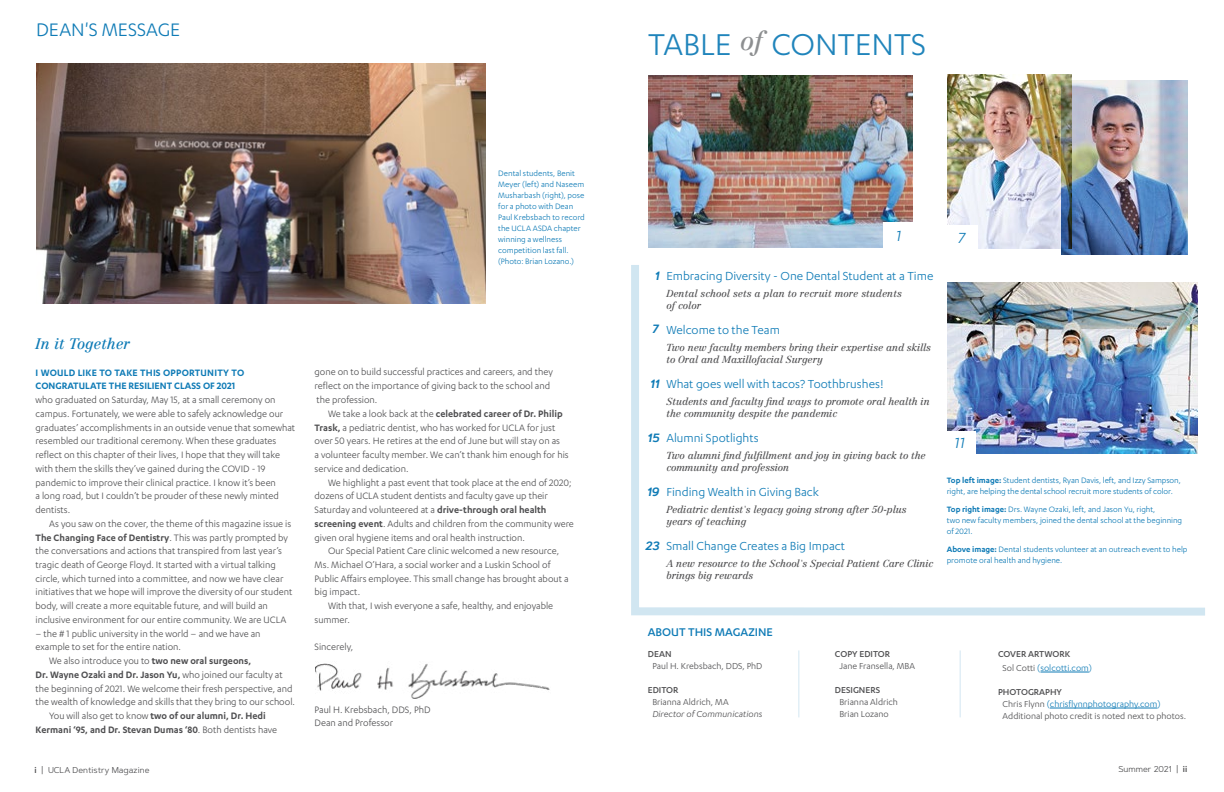
<style>
.page{position:relative;width:1224px;height:792px;background:#fff}
.page>*{position:absolute;margin:0;border:0;box-sizing:border-box;transform-origin:0 0}
.t1{font:35px "Karbon";color:#0f7bb6}
.t2{font:21px "Karbon";color:#0f7bb6}
.t3{font:italic 17px "Karbon";color:#0f7bb6}
.t4{font:italic 15px "Centennial LT Pro";color:#0f7bb6}
.t5{font:13.5px "Karbon";color:#0f7bb6}
.t6{font:500 13px "Karbon";color:#0f7bb6}
.t7{font:italic 600 12px "Artegra Sans";letter-spacing:.005em;color:#0f7bb6}
.t8{font:10.8px/13.7px "Karbon";color:#4f4f51}
.t9{font:600 10.8px "Karbon";color:#4f4f51}
.t10{font:600 10.8px/13.7px "Karbon";color:#0f7bb6}
.t11{font:italic 10px/12px "Centennial LT Pro";letter-spacing:-.01em;color:#4f4f51}
.t12{font:10px/12px "Karbon";color:#4f4f51}
.t13{font:10px/13.8px "Karbon";color:#0f7bb6}
.t14{font:500 10px "Karbon";color:#4f4f51}
.t15{font:italic 10px "Karbon";color:#4f4f51}
.t16{font:9px/11px "Karbon";color:#0f7bb6}
.t17{font:8.5px "Artegra Sans";color:#4f4f51}
.s1{font-weight:600}
.s2{font-weight:400}
.s3{font-family:"Centennial LT Pro";font-style:italic;font-size:26px;color:#848688}
.s4{font-weight:500;color:#4f4f51}
.s5{color:#4f4f51}
.s6{font-weight:500}
.s7{color:#0f7bb6}
</style>
<div class="page">
<img style="left:315px;top:663px;width:235px;height:36px">
<img style="left:36px;top:63px;width:450px;height:241px">
<img style="left:947px;top:74px;width:124px;height:174px">
<img style="left:1062px;top:81px;width:126px;height:174px">
<img style="left:648px;top:76px;width:264px;height:171px">
<svg style="left:631px;top:265px;width:574px;height:351px"></svg>
<div style="left:946px;top:431px;width:29px;height:24px;background:#fff"></div>
<div style="left:947px;top:225px;width:30px;height:26px;background:#fff"></div>
<div style="left:884px;top:223px;width:37px;height:25px;background:#fff"></div>
<hr style="left:1040px;top:672px;width:49px;height:1px;background:#0f7bb6">
<hr style="left:1050px;top:708px;width:107px;height:1px;background:#0f7bb6">
<hr style="left:798px;top:650px;width:1px;height:67px;background:#0f7bb6">
<hr style="left:960px;top:650px;width:1px;height:67px;background:#0f7bb6">
<h2 class="t2" style="left:36px;top:18px;width:146px">DEAN'S MESSAGE</h2>
<p class="t16" style="left:498px;top:167px;width:88px">Dental students, Benit<br>Meyer (left) and Naseem<br>Musharbash (right), pose for a photo with Dean<br>Paul Krebsbach to record the UCLA ASDA chapter winning a wellness competition last fall. (Photo: Brian Lozano.)</p>
<h3 class="t4" style="left:36px;top:334px;width:96px">In it Together</h3>
<p class="t10" style="left:36px;top:365px;width:210px">I WOULD LIKE TO TAKE THIS OPPORTUNITY TO<br>CONGRATULATE THE RESILIENT CLASS OF 2021</p>
<p class="t8" style="left:36px;top:393px;width:261px">who graduated on Saturday, May 15, at a small ceremony on campus. Fortunately, we were able to safely acknowledge our graduates’ accomplishments in an outside venue that somewhat resembled our traditional ceremony. When these graduates reflect on this chapter of their lives, I hope that they will take with them the skills they’ve gained during the COVID - 19 pandemic to improve their clinical practice. I know it’s been<br>a long road, but I couldn’t be prouder of these newly minted dentists.</p>
<p class="t8" style="left:36px;top:516px;width:258px;text-indent:13px">As you saw on the cover, the theme of this magazine issue is <span class="s1">The Changing Face of Dentistry</span>. This was partly prompted by the conversations and actions that transpired from last year’s tragic death of George Floyd. It started with a virtual talking circle, which turned into a committee, and now we have clear initiatives that we hope will improve the diversity of our student body, will create a more equitable future, and will build an inclusive environment for our entire community. We are UCLA</p>
<p class="t8" style="left:36px;top:626px;width:227px">– the # 1 public university in the world – and we have an example to set for the entire nation.</p>
<p class="t8" style="left:49px;top:654px;width:204px">We also introduce you to <span class="s1">two new oral surgeons,</span></p>
<p class="t9" style="left:36px;top:669px;width:249px">Dr. Wayne Ozaki and Dr. Jason Yu, <span class="s2">who joined our faculty at</span></p>
<p class="t8" style="left:36px;top:681px;width:258px">the beginning of 2021. We welcome their fresh perspective, and</p>
<p class="t8" style="left:36px;top:695px;width:261px">the wealth of knowledge and skills that they bring to our school.</p>
<p class="t9" style="left:49px;top:710px;width:218px"><span class="s2">You will also get to know</span> two of our alumni, Dr. Hedi</p>
<p class="t9" style="left:36px;top:724px;width:243px">Kermani ‘95, and Dr. Stevan Dumas ‘80<span class="s2">. Both dentists have</span></p>
<p class="t8" style="left:315px;top:365px;width:240px">gone on to build successful practices and careers, and they reflect on the importance of giving back to the school and the profession.</p>
<p class="t8" style="left:315px;top:406px;width:256px;text-indent:13px">We take a look back at the <span class="s1">celebrated career of Dr. Philip Trask,</span> a pediatric dentist, who has worked for UCLA for just over 50 years. He retires at the end of June but will stay on as<br>a volunteer faculty member. We can’t thank him enough for his service and dedication.</p>
<p class="t8" style="left:315px;top:475px;width:261px;text-indent:13px">We highlight a past event that took place at the end of 2020; dozens of UCLA student dentists and faculty gave up their Saturday and volunteered at a <span class="s1">drive-through oral health screening event</span>. Adults and children from the community were given oral hygiene items and oral health instruction.</p>
<p class="t8" style="left:315px;top:544px;width:255px;text-indent:13px">Our Special Patient Care clinic welcomed a new resource, Ms. Michael O’Hara, a social worker and a Luskin School of Public Affairs employee. This small change has brought about a big impact.</p>
<p class="t8" style="left:315px;top:599px;width:240px;text-indent:13px">With that, I wish everyone a safe, healthy, and enjoyable summer.</p>
<p class="t8" style="left:315px;top:640px;width:40px">Sincerely,</p>
<p class="t8" style="left:315px;top:702px;width:117px">Paul H. Krebsbach, DDS, PhD<br>Dean and Professor</p>
<h1 class="t1" style="left:648px;top:25px;width:280px">TABLE <span class="s3">of</span> CONTENTS</h1>
<h3 class="t3" style="left:896px;top:226px;width:7px">1</h3>
<h3 class="t3" style="left:958px;top:228px;width:8px">7</h3>
<p class="t5" style="left:666px;top:268px;width:268px">Embracing Diversity - One Dental Student at a Time</p>
<p class="t11" style="left:666px;top:287px;width:237px">Dental school sets a plan to recruit more students of color</p>
<p class="t5" style="left:666px;top:322px;width:115px">Welcome to the Team</p>
<p class="t11" style="left:666px;top:341px;width:266px">Two new faculty members bring their expertise and skills to Oral and Maxillofacial Surgery</p>
<p class="t5" style="left:666px;top:376px;width:219px">What goes well with tacos? Toothbrushes!</p>
<p class="t11" style="left:666px;top:395px;width:265px">Students and faculty find ways to promote oral health in the community despite the pandemic</p>
<p class="t5" style="left:666px;top:430px;width:94px">Alumni Spotlights</p>
<p class="t11" style="left:666px;top:449px;width:261px">Two alumni find fulfillment and joy in giving back to the community and profession</p>
<p class="t5" style="left:666px;top:484px;width:154px">Finding Wealth in Giving Back</p>
<p class="t11" style="left:666px;top:503px;width:242px">Pediatric dentist's legacy going strong after 50-plus years of teaching</p>
<p class="t5" style="left:666px;top:538px;width:180px">Small Change Creates a Big Impact</p>
<p class="t11" style="left:666px;top:557px;width:269px">A new resource to the School's Special Patient Care Clinic brings big rewards</p>
<p class="t7" style="left:655px;top:267px;width:6px">1</p>
<p class="t7" style="left:651px;top:321px;width:8px">7</p>
<p class="t7" style="left:650px;top:375px;width:11px">11</p>
<p class="t7" style="left:647px;top:429px;width:14px">15</p>
<p class="t7" style="left:647px;top:483px;width:14px">19</p>
<p class="t7" style="left:645px;top:537px;width:16px">23</p>
<h3 class="t3" style="left:955px;top:433px;width:12px">11</h3>
<p class="t16" style="left:947px;top:474px;width:236px"><span class="s1">Top left image:</span> Student dentists, Ryan Davis, left, and Izzy Sampson, right, are helping the dental school recruit more students of color.</p>
<p class="t16" style="left:947px;top:503px;width:237px"><span class="s1">Top right image:</span> Drs. Wayne Ozaki, left, and Jason Yu, right,<br>two new faculty members, joined the dental school at the beginning of 2021.</p>
<p class="t16" style="left:947px;top:543px;width:242px"><span class="s1">Above image:</span> Dental students volunteer at an outreach event to help promote oral health and hygiene.</p>
<p class="t6" style="left:648px;top:625px;width:127px">ABOUT THIS MAGAZINE</p>
<p class="t14" style="left:648px;top:649px;width:25px">DEAN</p>
<p class="t12" style="left:652px;top:660px;width:112px">Paul H. Krebsbach, DDS, PhD</p>
<p class="t14" style="left:648px;top:685px;width:32px">EDITOR</p>
<p class="t12" style="left:652px;top:696px;width:78px">Brianna Aldrich, MA</p>
<p class="t15" style="left:652px;top:709px;width:112px">Director of Communications</p>
<p class="t14" style="left:835px;top:649px;width:57px">COPY EDITOR</p>
<p class="t12" style="left:839px;top:660px;width:77px">Jane Fransella, MBA</p>
<p class="t14" style="left:835px;top:685px;width:47px">DESIGNERS</p>
<p class="t12" style="left:839px;top:696px;width:60px">Brianna Aldrich<br>Brian Lozano</p>
<p class="t13" style="left:1003px;top:647px;width:91px;text-indent:-4px"><span class="s4">COVER ARTWORK<br></span><span class="s5">Sol Cotti</span> (solcotti.com)</p>
<p class="t12" style="left:1003px;top:686px;width:185px;text-indent:-4px"><span class="s6">PHOTOGRAPHY<br></span>Chris Flynn <span class="s7">(chrisflynnphotography.com)<br></span>Additional photo credit is noted next to photos.</p>
<p class="t17" style="left:35px;top:764px;width:116px"><span class="s1">i</span> | UCLA Dentistry Magazine</p>
<p class="t17" style="left:1118px;top:763px;width:70px">Summer 2021 | <span class="s1">ii</span></p>
</div>
